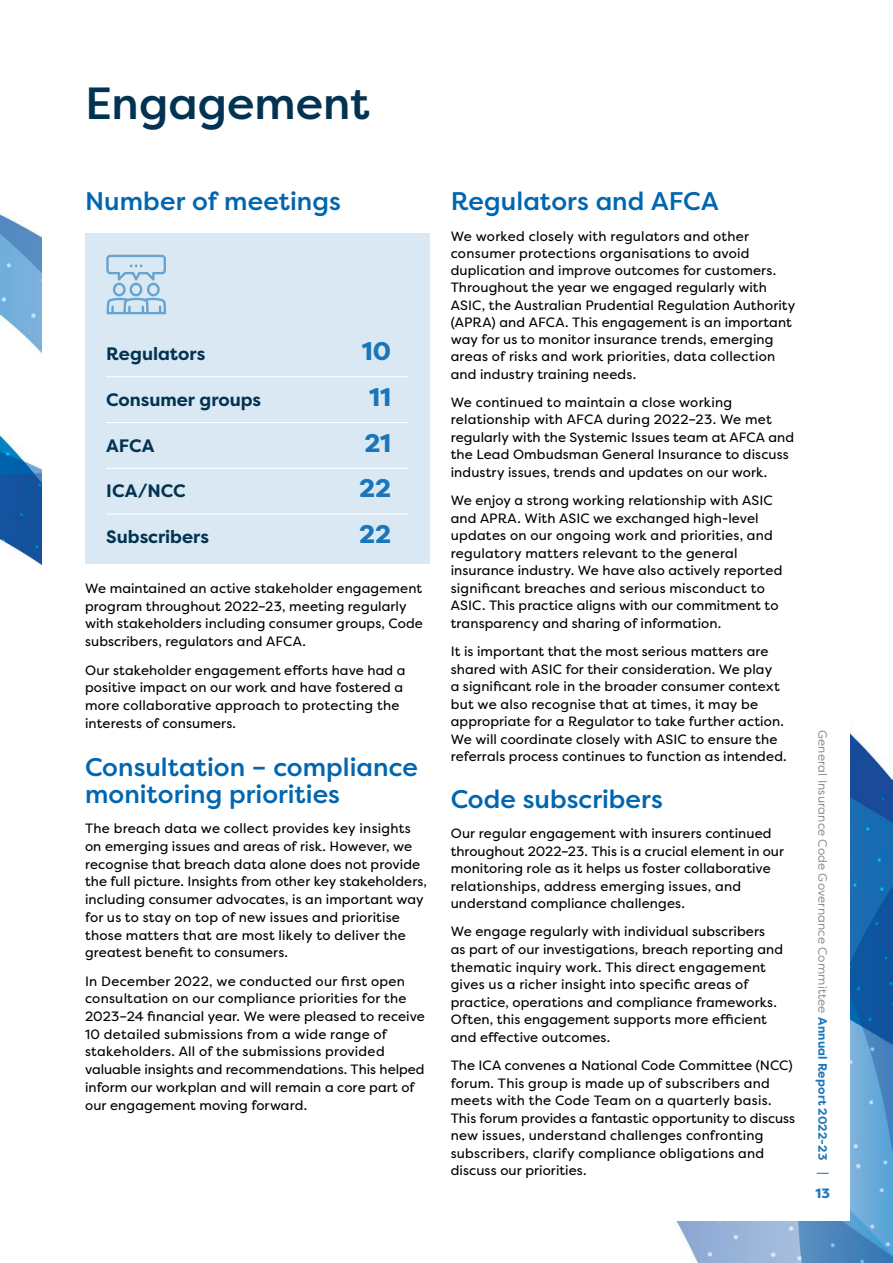
<style>
.page{position:relative;width:893px;height:1263px;background:#fff}
.page>*{position:absolute;margin:0;border:0;box-sizing:border-box;transform-origin:0 0}
.Heading{font:500 45px "Filson Pro";color:#033352}
.Sub_head_1{font:500 25.5px/27px "Filson Pro";letter-spacing:.005em;color:#0066b0}
.Body_copy{font:800 25.5px "Filson Pro";letter-spacing:-.005em;color:#1a75ba}
.Body_copy-2{font:700 18px "Filson Pro";color:#033352}
.Body_copy-3{font:13.5px/17.5px "Filson Pro";letter-spacing:.01em;color:#000}
.t1{font:800 13.5px "Filson Pro";color:#1a75ba}
.t2{font:12px "Filson Pro";letter-spacing:.015em;color:#808285}
.s1{font-weight:700;color:#1a75ba}
</style>
<div class="page">
<img style="left:0;top:214px;width:893px;height:1049px">
<div style="left:43px;top:42px;width:807px;height:1178px;background:#fff"></div>
<div style="left:85px;top:233px;width:344px;height:331px;background:#d9e8f2"></div>
<hr style="left:106px;top:376px;width:302px;height:1px;background:#fff">
<hr style="left:106px;top:422px;width:302px;height:1px;background:#fff">
<hr style="left:106px;top:468px;width:302px;height:1px;background:#fff">
<hr style="left:106px;top:513px;width:302px;height:2px;background:#fff">
<svg style="left:106px;top:255px;width:60px;height:59px"></svg>
<p class="Heading" style="left:85px;top:72px;width:286px">Engagement</p>
<p class="Sub_head_1" style="left:85px;top:188px;width:257px">Number of meetings</p>
<p class="Body_copy-2" style="left:106px;top:342px;width:101px">Regulators</p>
<p class="Body_copy" style="left:362px;top:335px;width:31px">10</p>
<p class="Body_copy-2" style="left:106px;top:388px;width:156px">Consumer groups</p>
<p class="Body_copy" style="left:369px;top:381px;width:23px">11</p>
<p class="Body_copy-2" style="left:106px;top:434px;width:50px">AFCA</p>
<p class="Body_copy" style="left:364px;top:427px;width:28px">21</p>
<p class="Body_copy-2" style="left:106px;top:480px;width:81px">ICA/NCC</p>
<p class="Body_copy" style="left:359px;top:472px;width:33px">22</p>
<p class="Body_copy-2" style="left:106px;top:525px;width:104px">Subscribers</p>
<p class="Body_copy" style="left:359px;top:518px;width:33px">22</p>
<p class="Body_copy-3" style="left:85px;top:579px;width:339px">We maintained an active stakeholder engagement program throughout 2022–23, meeting regularly with stakeholders including consumer groups, Code subscribers, regulators and AFCA.</p>
<p class="Body_copy-3" style="left:85px;top:661px;width:322px">Our stakeholder engagement efforts have had a positive impact on our work and have fostered a more collaborative approach to protecting the interests of consumers.</p>
<p class="Sub_head_1" style="left:85px;top:753px;width:334px">Consultation – compliance monitoring priorities</p>
<p class="Body_copy-3" style="left:85px;top:819px;width:343px">The breach data we collect provides key insights on emerging issues and areas of risk. However, we recognise that breach data alone does not provide the full picture. Insights from other key stakeholders, including consumer advocates, is an important way for us to stay on top of new issues and prioritise those matters that are most likely to deliver the greatest benefit to consumers.</p>
<p class="Body_copy-3" style="left:85px;top:972px;width:341px">In December 2022, we conducted our first open consultation on our compliance priorities for the 2023–24 financial year. We were pleased to receive 10 detailed submissions from a wide range of stakeholders. All of the submissions provided valuable insights and recommendations. This helped inform our workplan and will remain a core part of our engagement moving forward.</p>
<p class="Sub_head_1" style="left:451px;top:188px;width:270px">Regulators and AFCA</p>
<p class="Body_copy-3" style="left:451px;top:227px;width:346px">We worked closely with regulators and other consumer protections organisations to avoid duplication and improve outcomes for customers.<br>Throughout the year we engaged regularly with ASIC, the Australian Prudential Regulation Authority (APRA) and AFCA. This engagement is an important way for us to monitor insurance trends, emerging areas of risks and work priorities, data collection and industry training needs.</p>
<p class="Body_copy-3" style="left:451px;top:393px;width:345px">We continued to maintain a close working relationship with AFCA during 2022–23. We met regularly with the Systemic Issues team at AFCA and the Lead Ombudsman General Insurance to discuss industry issues, trends and updates on our work.</p>
<p class="Body_copy-3" style="left:451px;top:491px;width:333px">We enjoy a strong working relationship with ASIC and APRA. With ASIC we exchanged high-level updates on our ongoing work and priorities, and regulatory matters relevant to the general insurance industry. We have also actively reported significant breaches and serious misconduct to ASIC. This practice aligns with our commitment to transparency and sharing of information.</p>
<p class="Body_copy-3" style="left:451px;top:642px;width:338px">It is important that the most serious matters are shared with ASIC for their consideration. We play<br>a significant role in the broader consumer context but we also recognise that at times, it may be appropriate for a Regulator to take further action.<br>We will coordinate closely with ASIC to ensure the referrals process continues to function as intended.</p>
<p class="Sub_head_1" style="left:451px;top:785px;width:214px">Code subscribers</p>
<p class="Body_copy-3" style="left:451px;top:824px;width:335px">Our regular engagement with insurers continued throughout 2022–23. This is a crucial element in our monitoring role as it helps us foster collaborative relationships, address emerging issues, and understand compliance challenges.</p>
<p class="Body_copy-3" style="left:451px;top:923px;width:334px">We engage regularly with individual subscribers as part of our investigations, breach reporting and thematic inquiry work. This direct engagement gives us a richer insight into specific areas of practice, operations and compliance frameworks.<br>Often, this engagement supports more efficient and effective outcomes.</p>
<p class="Body_copy-3" style="left:451px;top:1056px;width:346px">The ICA convenes a National Code Committee (NCC) forum. This group is made up of subscribers and meets with the Code Team on a quarterly basis.<br>This forum provides a fantastic opportunity to discuss new issues, understand challenges confronting subscribers, clarify compliance obligations and discuss our priorities.</p>
<p class="t2" style="left:830px;top:730px;width:446px;rotate:90deg">General Insurance Code Governance Committee <span class="s1">Annual Report 2022-23 |</span></p>
<p class="t1" style="left:816px;top:1185px;width:16px">13</p>
</div>
